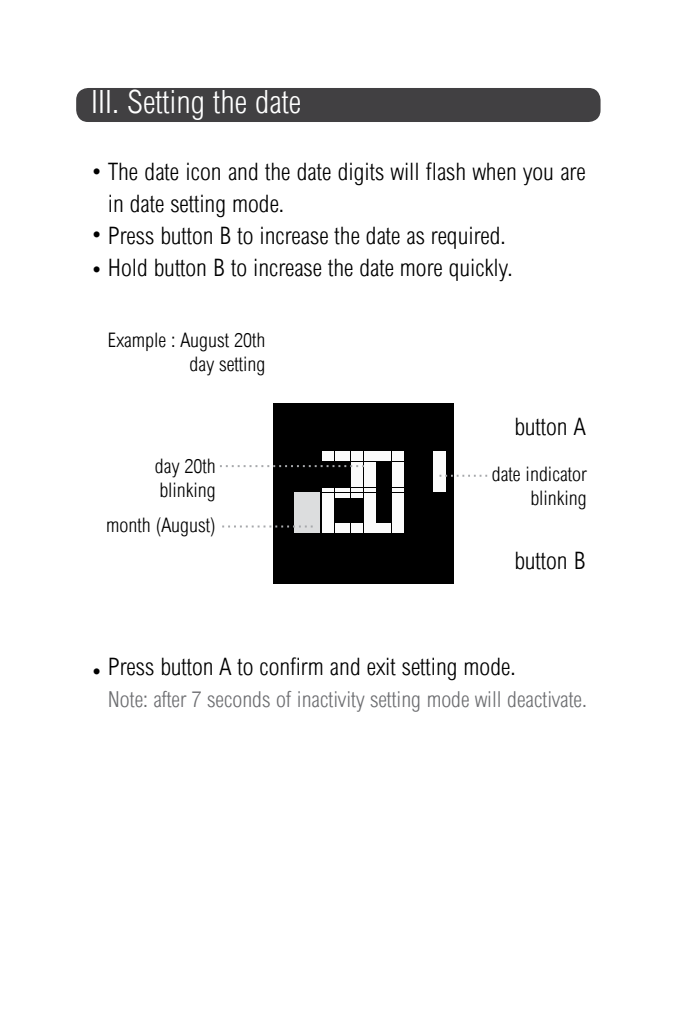
<style>
.page{position:relative;width:681px;height:1021px;background:#fff}
.page>*{position:absolute;margin:0;border:0;box-sizing:border-box;transform-origin:0 0}
.t1{font:300 condensed 32px "Arial";color:#fff}
.t2{font:300 condensed 24px/32px "Arial";color:#000}
.t3{font:300 condensed 22px "Arial";color:#6d6e71}
.t4{font:300 condensed 20px/24px "Arial";color:#000;text-align:right}
</style>
<div class="page">
<div style="left:76px;top:88px;width:524px;height:34px;background:#414042;border-radius:12px"></div>
<div style="left:273px;top:403px;width:180px;height:180px;background:#000"></div>
<svg style="left:279px;top:451px;width:167px;height:82px"></svg>
<div style="left:350px;top:452px;width:12px;height:9px;background:#fbfbfb"></div>
<hr style="left:350px;top:488px;width:12px;height:4px;background:#fbfbfb">
<div style="left:335px;top:498px;width:14px;height:24px;background:#000"></div>
<div style="left:350px;top:462px;width:12px;height:25px;background:#fbfbfb"></div>
<hr style="left:350px;top:493px;width:12px;height:4px;background:#fbfbfb">
<div style="left:335px;top:523px;width:14px;height:10px;background:#fbfbfb"></div>
<div style="left:335px;top:452px;width:14px;height:9px;background:#fbfbfb"></div>
<div style="left:322px;top:498px;width:12px;height:24px;background:#fbfbfb"></div>
<div style="left:335px;top:462px;width:14px;height:25px;background:#000"></div>
<hr style="left:335px;top:493px;width:14px;height:4px;background:#fbfbfb">
<hr style="left:335px;top:488px;width:14px;height:4px;background:#fbfbfb">
<div style="left:363px;top:498px;width:12px;height:24px;background:#fbfbfb"></div>
<div style="left:363px;top:523px;width:12px;height:10px;background:#fbfbfb"></div>
<div style="left:350px;top:523px;width:12px;height:10px;background:#fbfbfb"></div>
<div style="left:322px;top:523px;width:12px;height:10px;background:#fbfbfb"></div>
<div style="left:363px;top:452px;width:12px;height:9px;background:#fbfbfb"></div>
<hr style="left:363px;top:493px;width:12px;height:4px;background:#fbfbfb">
<div style="left:350px;top:498px;width:12px;height:24px;background:#000"></div>
<div style="left:363px;top:462px;width:12px;height:25px;background:#fbfbfb"></div>
<hr style="left:363px;top:488px;width:12px;height:4px;background:#fbfbfb">
<div style="left:391px;top:462px;width:12px;height:25px;background:#fbfbfb"></div>
<div style="left:391px;top:498px;width:12px;height:24px;background:#fbfbfb"></div>
<div style="left:391px;top:523px;width:12px;height:10px;background:#fbfbfb"></div>
<hr style="left:391px;top:493px;width:12px;height:4px;background:#fbfbfb">
<hr style="left:391px;top:488px;width:12px;height:4px;background:#fbfbfb">
<hr style="left:322px;top:493px;width:12px;height:4px;background:#fbfbfb">
<div style="left:391px;top:452px;width:12px;height:9px;background:#fbfbfb"></div>
<div style="left:322px;top:452px;width:12px;height:9px;background:#fbfbfb"></div>
<hr style="left:322px;top:488px;width:12px;height:4px;background:#fbfbfb">
<div style="left:322px;top:462px;width:12px;height:25px;background:#000"></div>
<hr style="left:376px;top:493px;width:14px;height:4px;background:#000">
<div style="left:376px;top:498px;width:14px;height:24px;background:#000"></div>
<div style="left:376px;top:523px;width:14px;height:10px;background:#fbfbfb"></div>
<div style="left:376px;top:462px;width:14px;height:25px;background:#000"></div>
<div style="left:376px;top:452px;width:14px;height:9px;background:#fbfbfb"></div>
<hr style="left:376px;top:488px;width:14px;height:4px;background:#000">
<div style="left:292px;top:493px;width:27px;height:40px;background:#dcddde"></div>
<div style="left:281px;top:493px;width:12px;height:40px;background:#000"></div>
<div style="left:294px;top:452px;width:27px;height:40px;background:#000"></div>
<div style="left:281px;top:452px;width:12px;height:40px;background:#000"></div>
<div style="left:404px;top:452px;width:28px;height:40px;background:#000"></div>
<div style="left:433px;top:452px;width:12px;height:40px;background:#fbfbfb"></div>
<div style="left:404px;top:493px;width:28px;height:40px;background:#000"></div>
<div style="left:433px;top:493px;width:12px;height:40px;background:#000"></div>
<svg style="left:220px;top:465px;width:144px;height:2px"></svg>
<svg style="left:222px;top:525px;width:90px;height:2px"></svg>
<svg style="left:439px;top:475px;width:48px;height:2px"></svg>
<h1 class="t1" style="left:91px;top:84px;width:211px">III. Setting the date</h1>
<p class="t2" style="left:108px;top:155px;width:479px;text-indent:-18px">•The date icon and the date digits will flash when you are in date setting mode.</p>
<p class="t2" style="left:90px;top:219px;width:424px;text-align:right">•Press button B to increase the date as required.<br>Hold button B to increase the date more quickly.</p>
<p class="t2" style="left:90px;top:254px;width:16px">•</p>
<p class="t4" style="left:107px;top:328px;width:160px">Example : August 20th day setting</p>
<p class="t2" style="left:514px;top:411px;width:73px">button A</p>
<p class="t4" style="left:155px;top:454px;width:62px;text-align:left">day 20th blinking</p>
<p class="t4" style="left:491px;top:462px;width:96px">date indicator blinking</p>
<p class="t4" style="left:106px;top:513px;width:111px">month (August)</p>
<p class="t2" style="left:514px;top:545px;width:73px">button B</p>
<p class="t2" style="left:90px;top:655px;width:16px">•</p>
<p class="t2" style="left:108px;top:651px;width:409px">Press button A to confirm and exit setting mode.</p>
<p class="t3" style="left:108px;top:687px;width:480px">Note: after 7 seconds of inactivity setting mode will deactivate.</p>
</div>
